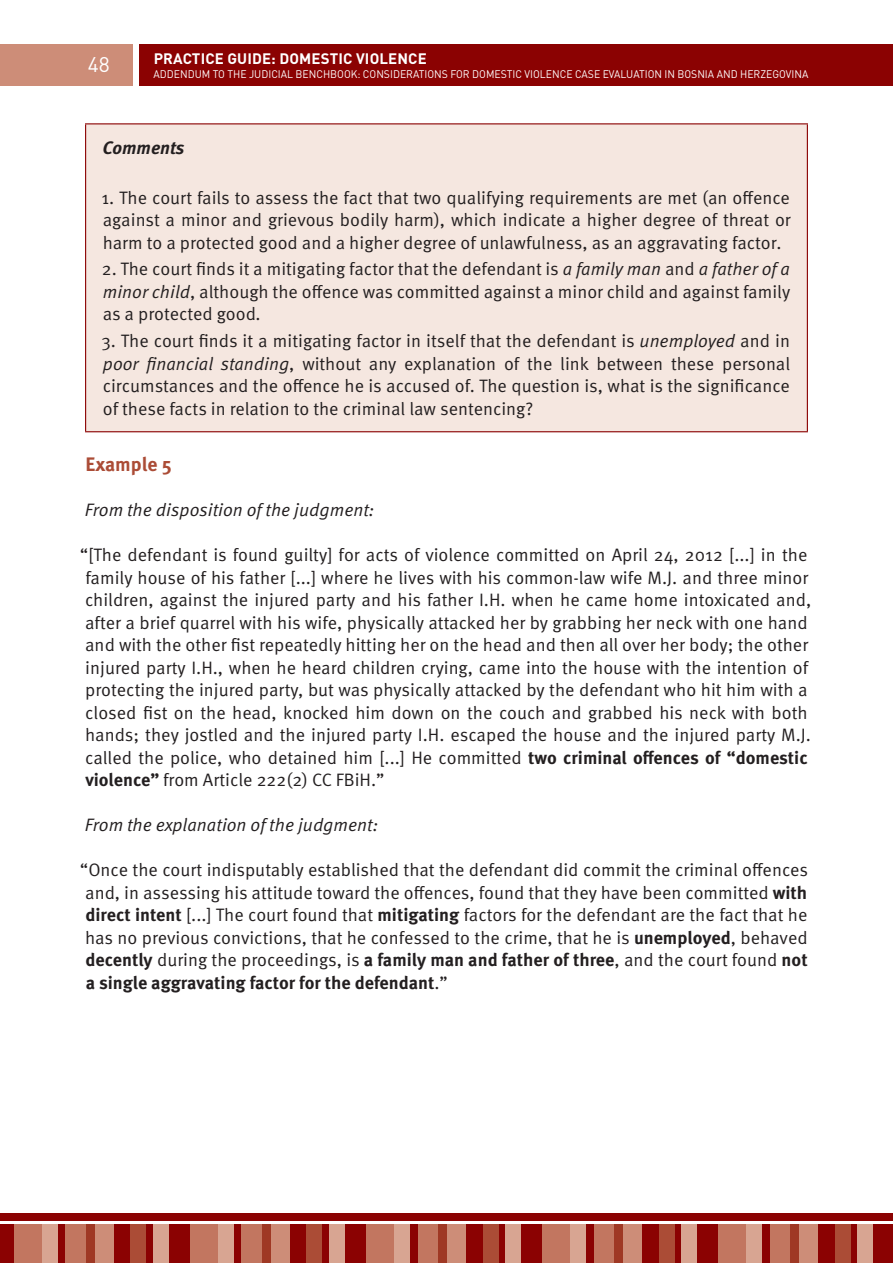
<style>
.page{position:relative;width:893px;height:1263px;background:#fff}
.page>*{position:absolute;margin:0;border:0;box-sizing:border-box;transform-origin:0 0}
.t1{font:21px "DIN Pro";color:#fff}
.t2{font:700 19.5px "Meta Pro";letter-spacing:-.005em;color:#ab4c36}
.t3{font:18px/22.5px "Meta Pro";color:#231f20;text-align:justify}
.t4{font:italic 18px "Meta Pro";color:#231f20}
.t5{font:italic 700 18px "Meta Pro";color:#231f20}
.t6{font:700 15px "DIN Pro";letter-spacing:.01em;color:#fff}
.t7{font:10.95px "DIN Pro";color:#fff;scale:.95 1}
.s1{font-style:italic}
.s2{font-weight:700}
</style>
<div class="page">
<div style="left:139px;top:45px;width:754px;height:41px;background:#8b0202"></div>
<div style="left:0;top:45px;width:133px;height:41px;background:#cd8d78"></div>
<div style="left:0;top:1213px;width:893px;height:7px;background:#8b0202"></div>
<div style="left:0;top:1225px;width:14px;height:38px;background:#8b0202"></div>
<div style="left:169px;top:1225px;width:21px;height:38px;background:#8b0202"></div>
<div style="left:345px;top:1225px;width:21px;height:38px;background:#8b0202"></div>
<div style="left:521px;top:1225px;width:21px;height:38px;background:#8b0202"></div>
<div style="left:697px;top:1225px;width:21px;height:38px;background:#8b0202"></div>
<div style="left:873px;top:1225px;width:20px;height:38px;background:#8b0202"></div>
<div style="left:114px;top:1225px;width:17px;height:38px;background:#8b0202"></div>
<div style="left:290px;top:1225px;width:17px;height:38px;background:#8b0202"></div>
<div style="left:466px;top:1225px;width:17px;height:38px;background:#8b0202"></div>
<div style="left:642px;top:1225px;width:17px;height:38px;background:#8b0202"></div>
<div style="left:818px;top:1225px;width:17px;height:38px;background:#8b0202"></div>
<div style="left:65px;top:1225px;width:21px;height:38px;background:#c27660"></div>
<div style="left:241px;top:1225px;width:21px;height:38px;background:#c27660"></div>
<div style="left:417px;top:1225px;width:21px;height:38px;background:#c27660"></div>
<div style="left:593px;top:1225px;width:21px;height:38px;background:#c27660"></div>
<div style="left:769px;top:1225px;width:21px;height:38px;background:#c27660"></div>
<div style="left:58px;top:1225px;width:7px;height:38px;background:#8b0202"></div>
<div style="left:234px;top:1225px;width:7px;height:38px;background:#8b0202"></div>
<div style="left:410px;top:1225px;width:7px;height:38px;background:#8b0202"></div>
<div style="left:586px;top:1225px;width:7px;height:38px;background:#8b0202"></div>
<div style="left:762px;top:1225px;width:7px;height:38px;background:#8b0202"></div>
<div style="left:146px;top:1225px;width:7px;height:38px;background:#8b0202"></div>
<div style="left:322px;top:1225px;width:7px;height:38px;background:#8b0202"></div>
<div style="left:498px;top:1225px;width:7px;height:38px;background:#8b0202"></div>
<div style="left:674px;top:1225px;width:7px;height:38px;background:#8b0202"></div>
<div style="left:850px;top:1225px;width:7px;height:38px;background:#8b0202"></div>
<div style="left:14px;top:1225px;width:29px;height:38px;background:#c27660"></div>
<div style="left:190px;top:1225px;width:29px;height:38px;background:#c27660"></div>
<div style="left:366px;top:1225px;width:29px;height:38px;background:#c27660"></div>
<div style="left:542px;top:1225px;width:29px;height:38px;background:#c27660"></div>
<div style="left:718px;top:1225px;width:29px;height:38px;background:#c27660"></div>
<div style="left:95px;top:1225px;width:19px;height:38px;background:#cd8d78"></div>
<div style="left:271px;top:1225px;width:19px;height:38px;background:#cd8d78"></div>
<div style="left:447px;top:1225px;width:19px;height:38px;background:#cd8d78"></div>
<div style="left:623px;top:1225px;width:19px;height:38px;background:#cd8d78"></div>
<div style="left:799px;top:1225px;width:19px;height:38px;background:#cd8d78"></div>
<div style="left:43px;top:1225px;width:15px;height:38px;background:#d8a592"></div>
<div style="left:219px;top:1225px;width:15px;height:38px;background:#d8a592"></div>
<div style="left:395px;top:1225px;width:15px;height:38px;background:#d8a592"></div>
<div style="left:571px;top:1225px;width:15px;height:38px;background:#d8a592"></div>
<div style="left:747px;top:1225px;width:15px;height:38px;background:#d8a592"></div>
<div style="left:153px;top:1225px;width:16px;height:38px;background:#d8a592"></div>
<div style="left:329px;top:1225px;width:16px;height:38px;background:#d8a592"></div>
<div style="left:505px;top:1225px;width:16px;height:38px;background:#d8a592"></div>
<div style="left:681px;top:1225px;width:16px;height:38px;background:#d8a592"></div>
<div style="left:857px;top:1225px;width:16px;height:38px;background:#d8a592"></div>
<div style="left:131px;top:1225px;width:15px;height:38px;background:#ab4c36"></div>
<div style="left:307px;top:1225px;width:15px;height:38px;background:#ab4c36"></div>
<div style="left:483px;top:1225px;width:15px;height:38px;background:#ab4c36"></div>
<div style="left:659px;top:1225px;width:15px;height:38px;background:#ab4c36"></div>
<div style="left:835px;top:1225px;width:15px;height:38px;background:#ab4c36"></div>
<div style="left:86px;top:1225px;width:9px;height:38px;background:#9f3824"></div>
<div style="left:262px;top:1225px;width:9px;height:38px;background:#9f3824"></div>
<div style="left:438px;top:1225px;width:9px;height:38px;background:#9f3824"></div>
<div style="left:614px;top:1225px;width:9px;height:38px;background:#9f3824"></div>
<div style="left:790px;top:1225px;width:9px;height:38px;background:#9f3824"></div>
<div style="left:86px;top:124px;width:721px;height:308px;background:#f5e7e0"></div>
<hr style="left:85px;top:123px;width:723px;height:1px;background:#8b0202">
<hr style="left:85px;top:124px;width:1px;height:307px;background:#8b0202">
<hr style="left:807px;top:124px;width:1px;height:307px;background:#8b0202">
<hr style="left:85px;top:431px;width:723px;height:1px;background:#8b0202">
<p class="t1" style="left:88px;top:50px;width:23px">48</p>
<p class="t6" style="left:154px;top:49px;width:275px">PRACTICE GUIDE: DOMESTIC VIOLENCE</p>
<p class="t7" style="left:154px;top:66px;width:691px">ADDENDUM TO THE JUDICIAL BENCHBOOK: CONSIDERATIONS FOR DOMESTIC VIOLENCE CASE EVALUATION IN BOSNIA AND HERZEGOVINA</p>
<p class="t5" style="left:103px;top:137px;width:83px">Comments</p>
<p class="t3" style="left:101px;top:187px;width:691px">1. The court fails to assess the fact that two qualifying requirements are met (an offence against a minor and grievous bodily harm), which indicate a higher degree of threat or harm to a protected good and a higher degree of unlawfulness, as an aggravating factor.</p>
<p class="t3" style="left:102px;top:259px;width:690px">2. The court finds it a mitigating factor that the defendant is <span class="s1">a family man</span> and <span class="s1">a father of a minor child</span>, although the offence was committed against a minor child and against family as a protected good<span class="s1">.</span></p>
<p class="t3" style="left:101px;top:330px;width:690px">3. The court finds it a mitigating factor in itself that the defendant is <span class="s1">unemployed</span> and in <span class="s1">poor financial standing</span>, without any explanation of the link between these personal circumstances and the offence he is accused of. The question is, what is the significance of these facts in relation to the criminal law sentencing?</p>
<p class="t2" style="left:86px;top:452px;width:88px">Example 5</p>
<p class="t4" style="left:85px;top:499px;width:291px">From the disposition of the judgment:</p>
<p class="t3" style="left:80px;top:544px;width:733px;text-align:left">“[The defendant is found guilty] for acts of violence committed on April 24, 2012 [...] in the family house of his father [...] where he lives with his common-law wife M.J. and three minor children, against the injured party and his father I.H. when he came home intoxicated and, after a brief quarrel with his wife, physically attacked her by grabbing her neck with one hand and with the other fist repeatedly hitting her on the head and then all over her body; the other injured party I.H., when he heard children crying, came into the house with the intention of protecting the injured party, but was physically attacked by the defendant who hit him with a closed fist on the head, knocked him down on the couch and grabbed his neck with both hands; they jostled and the injured party I.H. escaped the house and the injured party M.J. called the police, who detained him [...] He committed <span class="s2">two criminal offences of “domestic violence”</span> from Article 222(2) CC FBiH.”</p>
<p class="t4" style="left:85px;top:814px;width:295px">From the explanation of the judgment:</p>
<p class="t3" style="left:80px;top:859px;width:730px">“Once the court indisputably established that the defendant did commit the criminal offences and, in assessing his attitude toward the offences, found that they have been committed <span class="s2">with direct intent</span> [...] The court found that <span class="s2">mitigating</span> factors for the defendant are the fact that he has no previous convictions, that he confessed to the crime, that he is <span class="s2">unemployed</span>, behaved <span class="s2">decently</span> during the proceedings, is <span class="s2">a family man and father of three</span>, and the court found <span class="s2">not a single aggravating factor for the defendant</span>.”</p>
</div>
